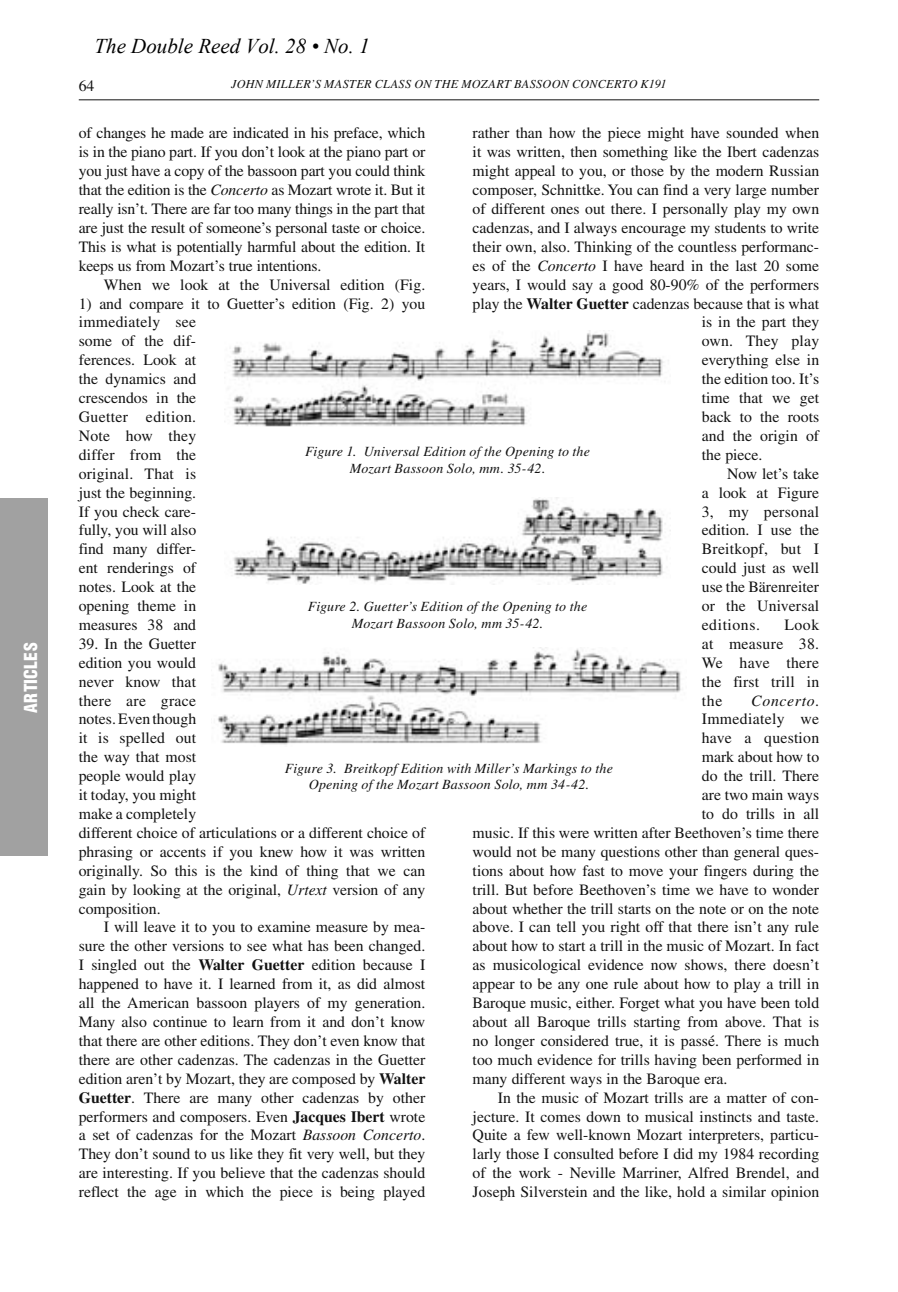
<style>
.page{position:relative;width:898px;height:1292px;background:#fff}
.page>*{position:absolute;margin:0;border:0;box-sizing:border-box;transform-origin:0 0}
.t1{font:italic 21px "Times New Roman";color:#000}
.t2{font:900 condensed 17.5px "Helvetica";letter-spacing:.015em;color:#fff}
.t3{font:15.75px/18.9px "Times";color:#121212;text-align:justify}
.t4{font:15.75px "Times";letter-spacing:.02em;color:#121212}
.t5{font:15.75px "Times";letter-spacing:.035em;color:#121212}
.t6{font:italic 15.75px "Times";letter-spacing:.04em;color:#121212}
.t7{font:italic 14px/16.8px "Times";letter-spacing:.015em;color:#121212;text-align:center}
.t8{font:italic 12.25px "Times";letter-spacing:.02em;color:#121212}
.s1{font-style:italic}
.s2{font-weight:700}
.s3{font-style:normal}
</style>
<div class="page">
<hr style="left:79px;top:99px;width:740px;height:1px;background:#121212">
<div style="left:0;top:499px;width:47px;height:357px;background:#a1a1a1"></div>
<img style="left:224px;top:331px;width:445px;height:96px">
<img style="left:233px;top:497px;width:438px;height:88px">
<img style="left:217px;top:648px;width:464px;height:97px">
<p class="t2" style="left:24px;top:712px;width:71px;rotate:-90deg">ARTICLES</p>
<h1 class="t1" style="left:94px;top:33px;width:277px">The Double Reed Vol. 28 • No. 1</h1>
<p class="t3" style="left:79px;top:78px;width:17px">64</p>
<p class="t8" style="left:231px;top:80px;width:437px">JOHN MILLER’S MASTER CLASS ON THE MOZART BASSOON CONCERTO K191</p>
<p class="t3" style="left:79px;top:125px;width:348px">of changes he made are indicated in his preface, which is in the piano part. If you don’t look at the piano part or you just have a copy of the bassoon part you could think that the edition is the <span class="s1">Concerto</span> as Mozart wrote it. But it really isn’t. There are far too many things in the part that are just the result of someone’s personal taste or choice.<br>This is what is potentially harmful about the edition. It keeps us from Mozart’s true intentions.</p>
<p class="t3" style="left:104px;top:276px;width:323px">When we look at the Universal edition (Fig.</p>
<p class="t3" style="left:79px;top:295px;width:348px;text-align:left">1) and compare it to Guetter’s edition (Fig. 2) you immediately see<br>some of the dif-<br>ferences. Look at<br>the dynamics and<br>crescendos in the<br>Guetter edition.<br>Note how they<br>differ from the<br>original. That is<br>just the beginning.<br>If you check care-<br>fully, you will also<br>find many differ-<br>ent renderings of<br>notes. Look at the<br>opening theme in<br>measures 38 and</p>
<p class="t3" style="left:79px;top:635px;width:348px;text-align:left">39. In the Guetter<br>edition you would<br>never know that<br>there are grace<br>notes. Even though<br>it is spelled out<br>the way that most<br>people would play<br>it today, you might<br>make a completely<br>different choice of articulations or a different choice of phrasing or accents if you knew how it was written originally. So this is the kind of thing that we can gain by looking at the original, <span class="s1">Urtext</span> version of any composition.</p>
<p class="t3" style="left:79px;top:919px;width:348px;text-indent:25px">I will leave it to you to examine measure by mea&shy;sure the other versions to see what has been changed.<br>I singled out the <span class="s2">Walter Guetter</span> edition because I happened to have it. I learned from it, as did almost all the American bassoon players of my generation.<br>Many also continue to learn from it and don’t know that there are other editions. They don’t even know that there are other cadenzas. The cadenzas in the Guetter edition aren’t by Mozart, they are composed by <span class="s2">Walter Guetter</span>. There are many other cadenzas by other performers and composers. Even <span class="s2">Jacques Ibert</span> wrote a set of cadenzas for the Mozart <span class="s1">Bassoon Concerto</span>.<br>They don’t sound to us like they fit very well, but they are interesting. If you believe that the cadenzas should reflect the age in which the piece is being played</p>
<p class="t3" style="left:472px;top:125px;width:348px">rather than how the piece might have sounded when</p>
<p class="t3" style="left:472px;top:144px;width:348px">it was written, then something like the Ibert cadenzas</p>
<p class="t3" style="left:472px;top:163px;width:348px">might appeal to you, or those by the modern Russian</p>
<p class="t3" style="left:472px;top:182px;width:348px">composer, Schnittke. You can find a very large number</p>
<p class="t3" style="left:472px;top:201px;width:348px">of different ones out there. I personally play my own</p>
<p class="t3" style="left:472px;top:220px;width:348px">cadenzas, and I always encourage my students to write</p>
<p class="t3" style="left:472px;top:238px;width:348px">their own, also. Thinking of the countless performanc-</p>
<p class="t3" style="left:472px;top:257px;width:348px">es of the <span class="s1">Concerto</span> I have heard in the last 20 some</p>
<p class="t3" style="left:472px;top:276px;width:348px">years, I would say a good 80-90% of the performers</p>
<p class="t3" style="left:472px;top:295px;width:348px">play the <span class="s2">Walter Guetter</span> cadenzas because that is what</p>
<p class="t3" style="left:702px;top:314px;width:119px">is in the part they</p>
<p class="t3" style="left:702px;top:333px;width:119px">own. They play</p>
<p class="t3" style="left:702px;top:352px;width:119px">everything else in</p>
<p class="t3" style="left:702px;top:371px;width:119px">the edition too. It’s</p>
<p class="t3" style="left:702px;top:390px;width:119px">time that we get</p>
<p class="t3" style="left:702px;top:409px;width:119px">back to the roots</p>
<p class="t3" style="left:702px;top:427px;width:119px">and the origin of</p>
<p class="t3" style="left:702px;top:446px;width:62px">the piece.</p>
<p class="t3" style="left:727px;top:465px;width:94px">Now let’s take</p>
<p class="t3" style="left:702px;top:484px;width:119px">a look at Figure</p>
<p class="t4" style="left:702px;top:505px;width:119px">3, my personal</p>
<p class="t3" style="left:702px;top:522px;width:119px">edition. I use the</p>
<p class="t3" style="left:702px;top:541px;width:119px">Breitkopf, but I</p>
<p class="t3" style="left:702px;top:560px;width:119px">could just as well</p>
<p class="t3" style="left:702px;top:579px;width:119px">use the Bärenreiter</p>
<p class="t3" style="left:702px;top:598px;width:119px">or the Universal</p>
<p class="t5" style="left:702px;top:619px;width:60px">editions.</p>
<p class="t7" style="left:305px;top:444px;width:287px">Figure 1. Universal Edition of the Opening to the<br>Mozart Bassoon Solo, mm. 35-42.</p>
<p class="t7" style="left:308px;top:599px;width:281px">Figure 2. Guetter’s Edition of the Opening to the<br>Mozart Bassoon Solo, mm 35-42.</p>
<p class="t3" style="left:702px;top:616px;width:119px;text-indent:83px">Look at measure 38.<br>We have there the first trill in the</p>
<p class="t6" style="left:751px;top:694px;width:69px">Concerto<span class="s3">.</span></p>
<p class="t4" style="left:702px;top:713px;width:119px">Immediately we</p>
<p class="t3" style="left:702px;top:730px;width:119px">have a question</p>
<p class="t3" style="left:702px;top:749px;width:119px">mark about how to</p>
<p class="t3" style="left:702px;top:768px;width:119px">do the trill. There</p>
<p class="t3" style="left:702px;top:787px;width:119px">are two main ways</p>
<p class="t3" style="left:702px;top:805px;width:119px">to do trills in all</p>
<p class="t3" style="left:472px;top:824px;width:348px">music. If this were written after Beethoven’s time there</p>
<p class="t3" style="left:472px;top:843px;width:348px">would not be many questions other than general ques-</p>
<p class="t3" style="left:472px;top:862px;width:348px">tions about how fast to move your fingers during the</p>
<p class="t3" style="left:472px;top:881px;width:348px">trill. But before Beethoven’s time we have to wonder</p>
<p class="t3" style="left:472px;top:900px;width:348px">about whether the trill starts on the note or on the note</p>
<p class="t3" style="left:472px;top:919px;width:348px">above. I can tell you right off that there isn’t any rule</p>
<p class="t3" style="left:472px;top:938px;width:348px">about how to start a trill in the music of Mozart. In fact</p>
<p class="t3" style="left:472px;top:957px;width:348px">as musicological evidence now shows, there doesn’t</p>
<p class="t3" style="left:472px;top:976px;width:348px">appear to be any one rule about how to play a trill in</p>
<p class="t3" style="left:472px;top:994px;width:348px">Baroque music, either. Forget what you have been told</p>
<p class="t3" style="left:472px;top:1013px;width:348px">about all Baroque trills starting from above. That is</p>
<p class="t3" style="left:472px;top:1032px;width:348px">no longer considered true, it is passé. There is much</p>
<p class="t3" style="left:472px;top:1051px;width:348px">too much evidence for trills having been performed in</p>
<p class="t3" style="left:472px;top:1070px;width:256px">many different ways in the Baroque era.</p>
<p class="t3" style="left:498px;top:1089px;width:323px">In the music of Mozart trills are a matter of con-</p>
<p class="t3" style="left:472px;top:1108px;width:348px">jecture. It comes down to musical instincts and taste.</p>
<p class="t3" style="left:472px;top:1127px;width:348px">Quite a few well-known Mozart interpreters, particu-</p>
<p class="t3" style="left:472px;top:1146px;width:348px">larly those I consulted before I did my 1984 recording</p>
<p class="t3" style="left:472px;top:1165px;width:348px">of the work - Neville Marriner, Alfred Brendel, and</p>
<p class="t3" style="left:472px;top:1183px;width:348px">Joseph Silverstein and the like, hold a similar opinion</p>
<p class="t7" style="left:285px;top:760px;width:330px">Figure 3. Breitkopf Edition with Miller’s Markings to the<br>Opening of the Mozart Bassoon Solo, mm 34-42.</p>
</div>
